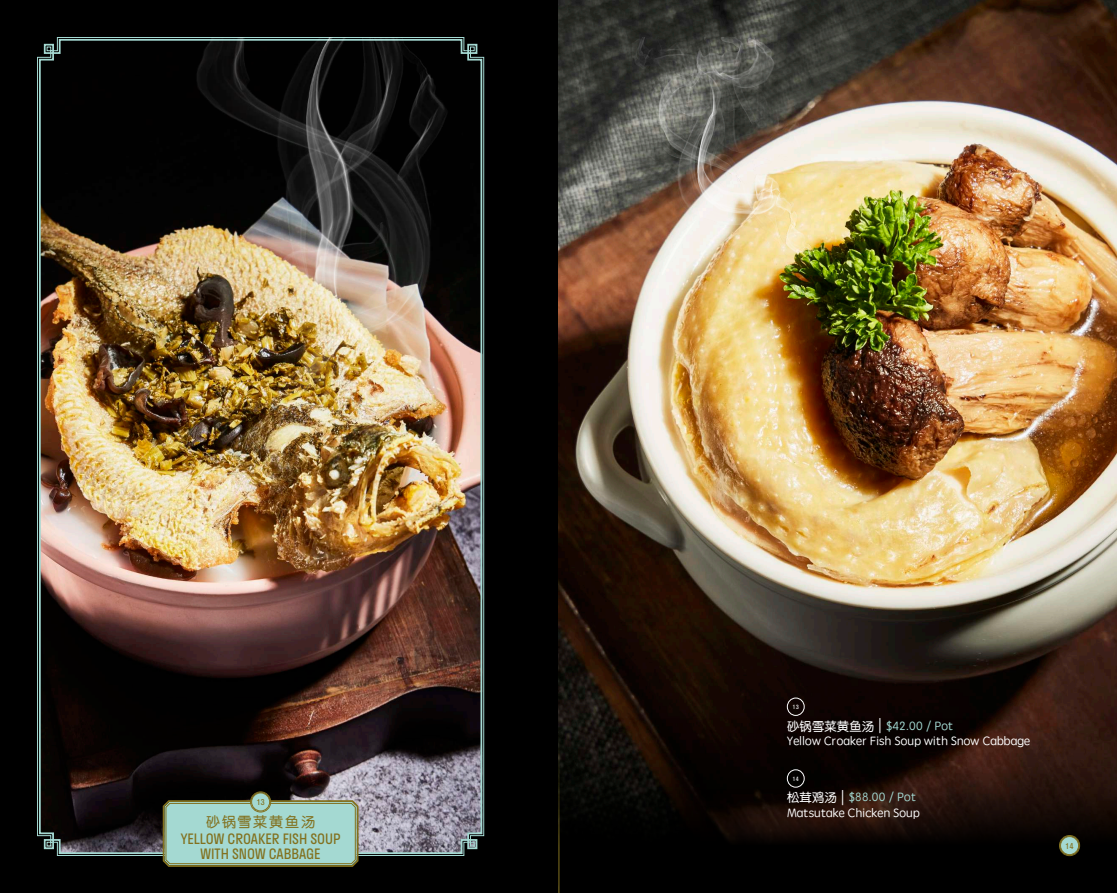
<style>
.page{position:relative;width:1117px;height:893px;background:#fff}
.page>*{position:absolute;margin:0;border:0;box-sizing:border-box;transform-origin:0 0}
.t1{font:14px/14.9px "Stratos";color:#82711f;text-align:center}
.t2{font:14px "ST Yuanti SC Regular";letter-spacing:.14em;color:#82711f}
.t3{font:12.25px/15.8px "ST Yuanti TC Regular";color:#fff}
.t4{font:7.88px "Stratos";color:#82711f}
.t5{font:5.69px "Stratos";color:#fff}
.s1{font-family:"ST Yuanti TC Light";font-size:21.88px}
.s2{color:#a4d9d2}
</style>
<div class="page">
<div style="left:0;top:0;width:1116px;height:893px;background:#000"></div>
<img style="left:558px;top:0;width:558px;height:709px">
<svg style="left:558px;top:709px;width:558px;height:184px"></svg>
<img style="left:38px;top:38px;width:445px;height:817px">
<img style="left:187px;top:37px;width:298px;height:428px">
<img style="left:632px;top:37px;width:216px;height:225px">
<div style="left:787px;top:698px;width:17px;height:18px;border:1px solid #fff;border-radius:50%"></div>
<div style="left:787px;top:770px;width:17px;height:17px;border:1px solid #fff;border-radius:50%"></div>
<div style="left:1059px;top:836px;width:19px;height:19px;background:#a4d9d2;border-radius:50%"></div>
<div style="left:1059px;top:835px;width:20px;height:21px;border:1px solid #82711f;border-radius:50%"></div>
<div style="left:1059px;top:836px;width:19px;height:19px;border:1px solid #82711f;border-radius:50%"></div>
<svg style="left:161px;top:799px;width:199px;height:68px"></svg>
<div style="left:166px;top:803px;width:189px;height:61px;border:1px solid #82711f;border-radius:4px"></div>
<div style="left:251px;top:792px;width:19px;height:19px;background:#a4d9d2;border-radius:50%"></div>
<div style="left:250px;top:792px;width:21px;height:20px;border:1px solid #82711f;border-radius:50%"></div>
<div style="left:251px;top:792px;width:19px;height:19px;border:1px solid #82711f;border-radius:50%"></div>
<p class="t4" style="left:256px;top:796px;width:10px">13</p>
<p class="t2" style="left:206px;top:812px;width:111px">砂锅雪菜黄鱼汤</p>
<p class="t1" style="left:181px;top:831px;width:161px">YELLOW CROAKER FISH SOUP<br>WITH SNOW CABBAGE</p>
<p class="t5" style="left:792px;top:702px;width:8px">13</p>
<p class="t3" style="left:787px;top:717px;width:244px">砂锅雪菜黄鱼汤 <span class="s1">I</span> <span class="s2">$42.00 / Pot<br></span>Yellow Croaker Fish Soup with Snow Cabbage</p>
<p class="t5" style="left:792px;top:774px;width:8px">14</p>
<p class="t3" style="left:787px;top:789px;width:134px">松茸鸡汤 <span class="s1">I</span> <span class="s2">$88.00 / Pot<br></span>Matsutake Chicken Soup</p>
<p class="t4" style="left:1064px;top:839px;width:10px">14</p>
</div>
